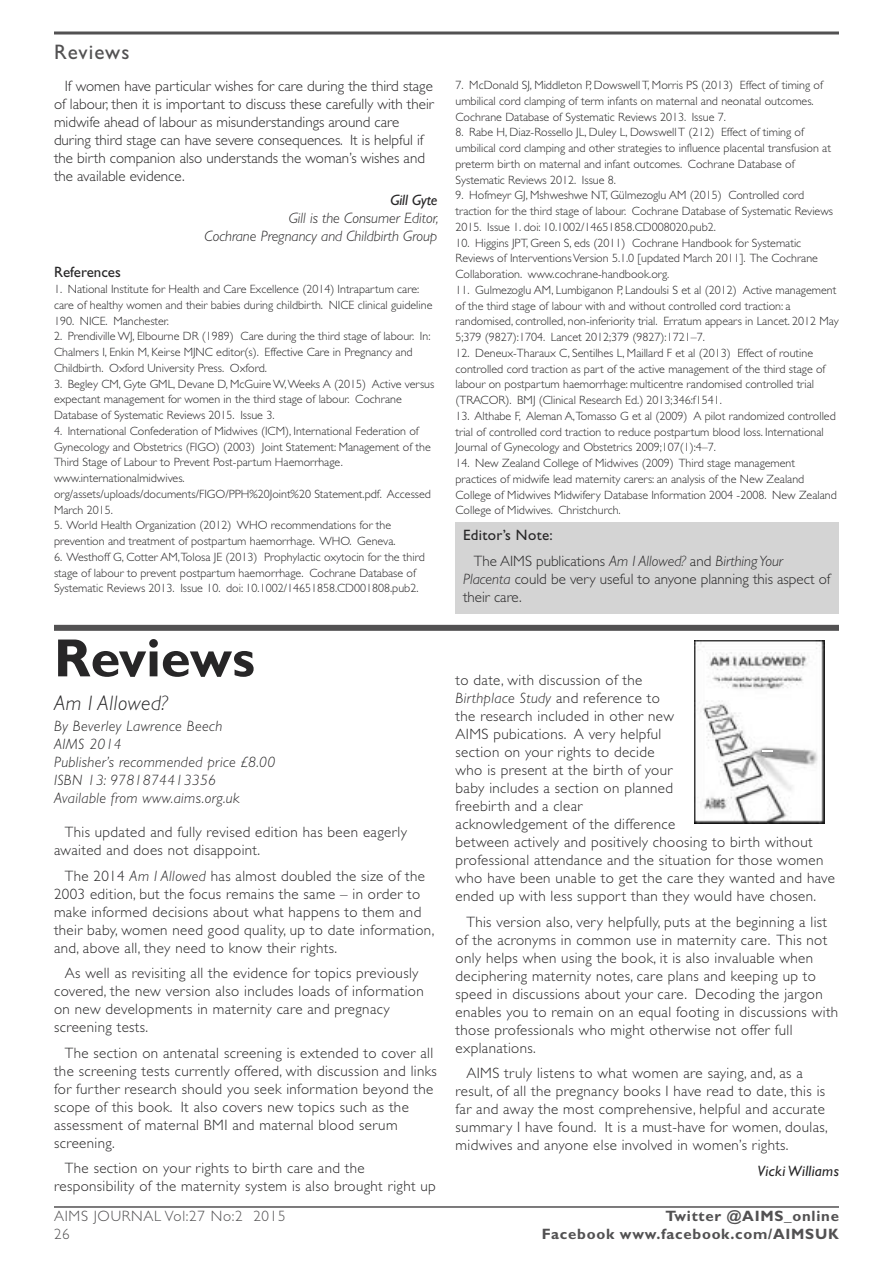
<style>
.page{position:relative;width:893px;height:1263px;background:#fff}
.page>*{position:absolute;margin:0;border:0;box-sizing:border-box;transform-origin:0 0}
.t1{font:700 54px "Gill Sans";color:#272627}
.t2{font:italic 300 21px "Gill Sans";letter-spacing:.025em;color:#272627}
.t3{font:21px "Gill Sans";letter-spacing:.05em;color:#525152}
.t4{font:300 15px/18px "Gill Sans";letter-spacing:.025em;color:#272627}
.t5{font:300 15px/18px "Gill Sans";color:#272627}
.t6{font:italic 300 15px/18px "Gill Sans";color:#272627;text-align:right}
.t7{font:italic 300 15px/18px "Gill Sans";letter-spacing:.025em;color:#272627}
.t8{font:700 15px/18px "Gill Sans";letter-spacing:.05em;color:#525152;text-align:right}
.t9{font:300 15px/18px "Gill Sans";letter-spacing:.05em;color:#525152}
.t10{font:italic 15px "Gill Sans";letter-spacing:.025em;color:#272627}
.t11{font:15px "Gill Sans";color:#272627}
.t12{font:italic 15px "Gill Sans";color:#272627}
.t13{font:300 12px/15.8px "Gill Sans";color:#272627}
.s1{font-style:italic}
.s2{font-weight:400;font-style:normal}
.s3{font-style:normal}
</style>
<div class="page">
<hr style="left:54px;top:32px;width:785px;height:3px;background:#525152">
<hr style="left:54px;top:1206px;width:785px;height:2px;background:#525152">
<img style="left:695px;top:640px;width:129px;height:184px">
<div style="left:54px;top:625px;width:785px;height:6px;background:#525152"></div>
<svg style="left:763px;top:750px;width:10px;height:2px"></svg>
<div style="left:455px;top:522px;width:384px;height:91px;background:#d4d4d4"></div>
<h2 class="t3" style="left:54px;top:44px;width:77px">Reviews</h2>
<p class="t5" style="left:54px;top:79px;width:381px;text-indent:11px">If women have particular wishes for care during the third stage of labour, then it is important to discuss these carefully with their midwife ahead of labour as misunderstandings around care during third stage can have severe consequences. It is helpful if the birth companion also understands the woman’s wishes and the available evidence.</p>
<p class="t12" style="left:390px;top:194px;width:49px">Gill Gyte</p>
<p class="t6" style="left:204px;top:211px;width:236px">Gill is the Consumer Editor,<br>Cochrane Pregnancy and Childbirth Group</p>
<p class="t11" style="left:54px;top:266px;width:68px">References</p>
<p class="t13" style="left:54px;top:282px;width:380px">1. National Institute for Health and Care Excellence (2014) Intrapartum care: care of healthy women and their babies during childbirth. NICE clinical guideline<br>190. NICE. Manchester.</p>
<p class="t13" style="left:54px;top:329px;width:378px">2. Prendiville WJ, Elbourne DR (1989) Care during the third stage of labour. In:<br>Chalmers I, Enkin M, Keirse MJNC editor(s). Effective Care in Pregnancy and<br>Childbirth. Oxford University Press. Oxford.</p>
<p class="t13" style="left:54px;top:377px;width:382px">3. Begley CM, Gyte GML, Devane D, McGuire W,Weeks A (2015) Active versus expectant management for women in the third stage of labour. Cochrane<br>Database of Systematic Reviews 2015. Issue 3.</p>
<p class="t13" style="left:54px;top:424px;width:378px">4. International Confederation of Midwives (ICM), International Federation of Gynecology and Obstetrics (FIGO) (2003) Joint Statement: Management of the Third Stage of Labour to Prevent Post-partum Haemorrhage. www.internationalmidwives. org/assets/uploads/documents/FIGO/PPH%20Joint%20 Statement.pdf. Accessed March 2015.</p>
<p class="t13" style="left:54px;top:518px;width:343px">5. World Health Organization (2012) WHO recommendations for the prevention and treatment of postpartum haemorrhage. WHO. Geneva.</p>
<p class="t13" style="left:54px;top:550px;width:372px">6. Westhoff G, Cotter AM,Tolosa JE (2013) Prophylactic oxytocin for the third stage of labour to prevent postpartum haemorrhage. Cochrane Database of<br>Systematic Reviews 2013. Issue 10. doi: 10.1002/14651858.CD001808.pub2.</p>
<h1 class="t1" style="left:54px;top:638px;width:203px">Reviews</h1>
<h2 class="t2" style="left:54px;top:695px;width:115px">Am I Allowed?</h2>
<p class="t7" style="left:54px;top:718px;width:223px">By Beverley Lawrence Beech<br>AIMS 2014<br>Publisher’s recommended price £8.00<br>ISBN 13: 9781874413356<br>Available from www.aims.org.uk</p>
<p class="t4" style="left:54px;top:825px;width:354px;text-indent:11px">This updated and fully revised edition has been eagerly awaited and does not disappoint.</p>
<p class="t4" style="left:54px;top:868px;width:382px;text-indent:11px">The 2014 <span class="s1">Am I Allowed</span> has almost doubled the size of the 2003 edition, but the focus remains the same – in order to make informed decisions about what happens to them and their baby, women need good quality, up to date information, and, above all, they need to know their rights.</p>
<p class="t4" style="left:54px;top:966px;width:371px;text-indent:11px">As well as revisiting all the evidence for topics previously covered, the new version also includes loads of information on new developments in maternity care and pregnacy screening tests.</p>
<p class="t4" style="left:54px;top:1045px;width:384px;text-indent:11px">The section on antenatal screening is extended to cover all the screening tests currently offered, with discussion and links for further research should you seek information beyond the scope of this book. It also covers new topics such as the assessment of maternal BMI and maternal blood serum screening.</p>
<p class="t4" style="left:54px;top:1161px;width:383px;text-indent:11px">The section on your rights to birth care and the responsibility of the maternity system is also brought right up</p>
<p class="t9" style="left:54px;top:1208px;width:233px">AIMS JOURNAL Vol:27 No:2 2015<br>26</p>
<p class="t13" style="left:455px;top:78px;width:369px">7. McDonald SJ, Middleton P, DowswellT, Morris PS (2013) Effect of timing of umbilical cord clamping of term infants on maternal and neonatal outcomes.<br>Cochrane Database of Systematic Reviews 2013. Issue 7.</p>
<p class="t13" style="left:455px;top:126px;width:377px">8. Rabe H, Diaz-Rossello JL, Duley L, DowswellT (212) Effect of timing of umbilical cord clamping and other strategies to influence placental transfusion at preterm birth on maternal and infant outcomes. Cochrane Database of Systematic Reviews 2012. Issue 8.</p>
<p class="t13" style="left:455px;top:189px;width:379px">9. Hofmeyr GJ, Mshweshwe NT, Gülmezoglu AM (2015) Controlled cord traction for the third stage of labour. Cochrane Database of Systematic Reviews<br>2015. Issue 1. doi: 10.1002/14651858.CD008020.pub2.</p>
<p class="t13" style="left:455px;top:236px;width:364px">10. Higgins JPT, Green S, eds (2011) Cochrane Handbook for Systematic<br>Reviews of InterventionsVersion 5.1.0 [updated March 2011]. The Cochrane<br>Collaboration. www.cochrane-handbook.org.</p>
<p class="t13" style="left:455px;top:283px;width:385px">11. Gulmezoglu AM, Lumbiganon P, Landoulsi S et al (2012) Active management of the third stage of labour with and without controlled cord traction: a randomised, controlled, non-inferiority trial. Erratum appears in Lancet. 2012 May 5;379 (9827):1704. Lancet 2012;379 (9827):1721–7.</p>
<p class="t13" style="left:455px;top:346px;width:371px">12. Deneux-Tharaux C, Sentilhes L, Maillard F et al (2013) Effect of routine controlled cord traction as part of the active management of the third stage of labour on postpartum haemorrhage: multicentre randomised controlled trial (TRACOR). BMJ (Clinical Research Ed.) 2013;346:f1541.</p>
<p class="t13" style="left:455px;top:409px;width:382px">13. Althabe F, Aleman A,Tomasso G et al (2009) A pilot randomized controlled trial of controlled cord traction to reduce postpartum blood loss. International<br>Journal of Gynecology and Obstetrics 2009;107(1):4–7.</p>
<p class="t13" style="left:455px;top:456px;width:383px">14. New Zealand College of Midwives (2009) Third stage management practices of midwife lead maternity carers: an analysis of the New Zealand College of Midwives Midwifery Database Information 2004 -2008. New Zealand College of Midwives. Christchurch.</p>
<p class="t6" style="left:474px;top:524px;width:311px;line-height:25.5px;text-align:left;text-indent:-11px"><span class="s2">Editor’s Note:<br></span><span class="s3">The AIMS publications</span> Am I Allowed? <span class="s3">and</span> BirthingYour</p>
<p class="t5" style="left:463px;top:571px;width:369px"><span class="s1">Placenta</span> could be very useful to anyone planning this aspect of their care.</p>
<p class="t4" style="left:456px;top:673px;width:381px">to date, with discussion of the<br><span class="s1">Birthplace Study</span> and reference to<br>the research included in other new<br>AIMS pubications. A very helpful<br>section on your rights to decide<br>who is present at the birth of your<br>baby includes a section on planned<br>freebirth and a clear<br>acknowledgement of the difference<br>between actively and positively choosing to birth without professional attendance and the situation for those women who have been unable to get the care they wanted and have ended up with less support than they would have chosen.</p>
<p class="t4" style="left:456px;top:914px;width:384px;text-indent:11px">This version also, very helpfully, puts at the beginning a list of the acronyms in common use in maternity care. This not only helps when using the book, it is also invaluable when deciphering maternity notes, care plans and keeping up to speed in discussions about your care. Decoding the jargon enables you to remain on an equal footing in discussions with those professionals who might otherwise not offer full explanations.</p>
<p class="t4" style="left:456px;top:1066px;width:374px;text-indent:11px">AIMS truly listens to what women are saying, and, as a result, of all the pregnancy books I have read to date, this is far and away the most comprehensive, helpful and accurate summary I have found. It is a must-have for women, doulas, midwives and anyone else involved in women’s rights.</p>
<p class="t10" style="left:757px;top:1165px;width:83px">Vicki Williams</p>
<p class="t8" style="left:542px;top:1208px;width:299px">Twitter @AIMS_online<br>Facebook www.facebook.com/AIMSUK</p>
</div>
